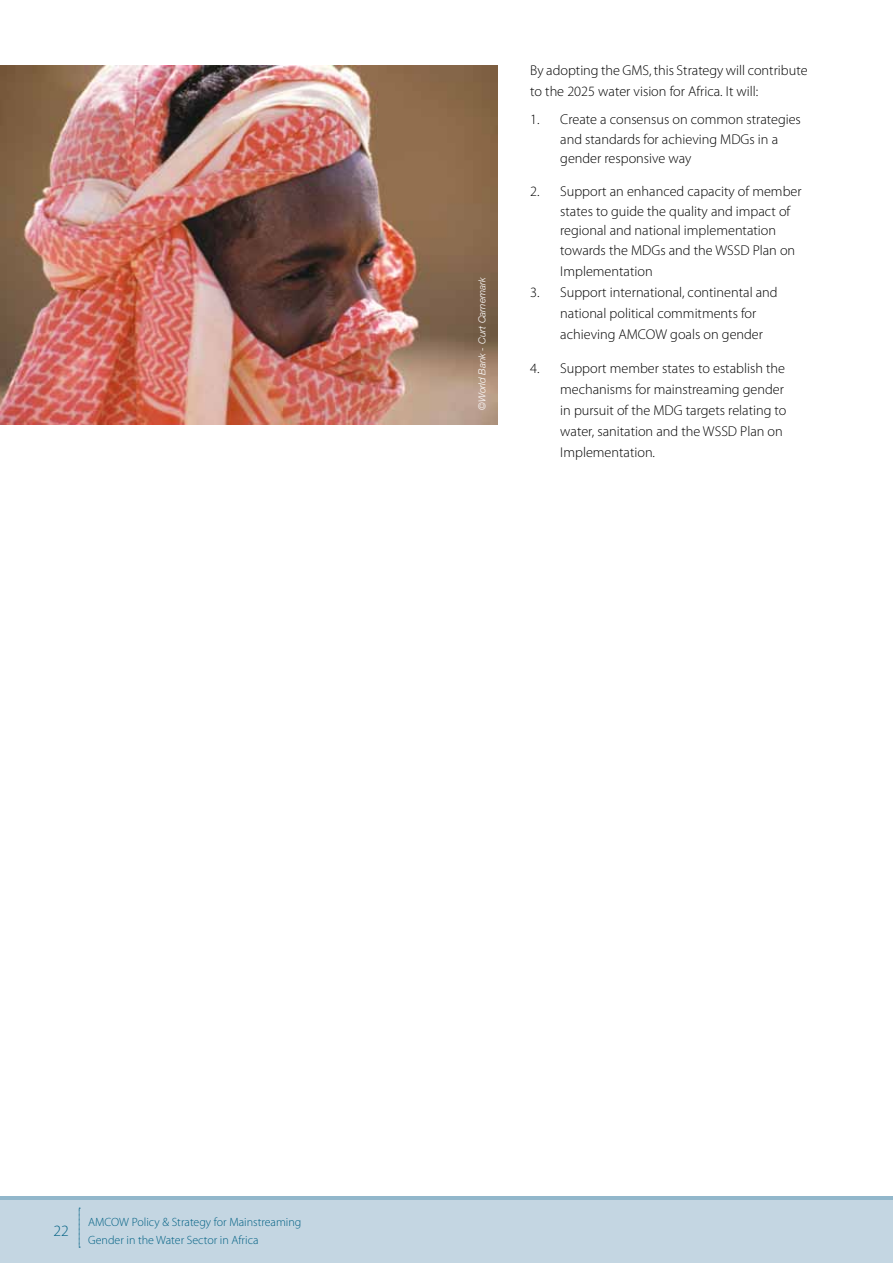
<style>
.page{position:relative;width:893px;height:1263px;background:#fff}
.page>*{position:absolute;margin:0;border:0;box-sizing:border-box;transform-origin:0 0}
.t1{font:300 15.75px "Myriad Pro";color:#006083}
.t2{font:300 14.25px/21px "Myriad Pro";color:#000}
.t3{font:300 12px/18px "Myriad Pro";color:#006083}
.t4{font:italic 300 9.75px "Helvetica Neue";letter-spacing:-.005em;color:#fff}
</style>
<div class="page">
<div style="left:0;top:1197px;width:893px;height:66px;background:#c4d6e2"></div>
<hr style="left:0;top:1196px;width:893px;height:3px;background:#92b7cb">
<img style="left:0;top:65px;width:497px;height:360px">
<svg style="left:79px;top:1208px;width:1px;height:40px"></svg>
<p class="t4" style="left:476px;top:410px;width:134px;rotate:-90deg">©World Bank - Curt Carnemark</p>
<p class="t2" style="left:530px;top:60px;width:279px">By adopting the GMS, this Strategy will contribute to the 2025 water vision for Africa. It will:</p>
<p class="t2" style="left:560px;top:110px;width:242px;line-height:19.5px;text-indent:-30px">1. Create a consensus on common strategies and standards for achieving MDGs in a gender responsive way</p>
<p class="t2" style="left:560px;top:182px;width:243px;line-height:19.5px;text-indent:-30px">2. Support an enhanced capacity of member states to guide the quality and impact of regional and national implementation towards the MDGs and the WSSD Plan on</p>
<p class="t2" style="left:560px;top:261px;width:94px">Implementation</p>
<p class="t2" style="left:560px;top:282px;width:219px;text-indent:-30px">3. Support international, continental and national political commitments for achieving AMCOW goals on gender</p>
<p class="t2" style="left:560px;top:358px;width:228px;text-indent:-30px">4. Support member states to establish the mechanisms for mainstreaming gender in pursuit of the MDG targets relating to water, sanitation and the WSSD Plan on Implementation.</p>
<p class="t1" style="left:53px;top:1222px;width:17px">22</p>
<p class="t3" style="left:88px;top:1213px;width:215px">AMCOW Policy &amp; Strategy for Mainstreaming<br>Gender in the Water Sector in Africa</p>
</div>
